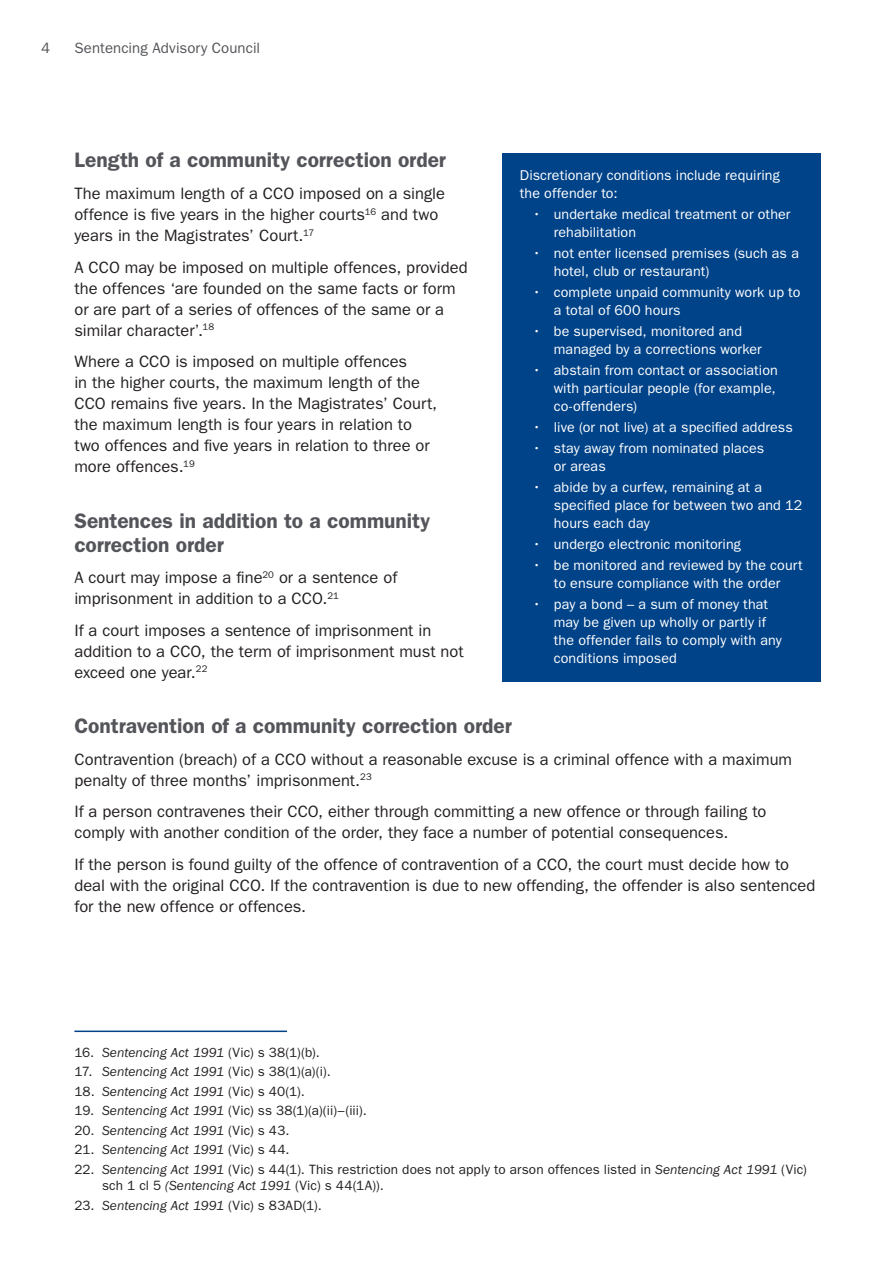
<style>
.page{position:relative;width:893px;height:1263px;background:#fff}
.page>*{position:absolute;margin:0;border:0;box-sizing:border-box;transform-origin:0 0}
.Heading_2{font:600 21px/24px "ITC Franklin Gothic Std";color:#54555a}
.Body{font:16.5px/21px "ITC Franklin Gothic Std";color:#231f20}
.t1{font:15px "ITC Franklin Gothic Std";letter-spacing:.005em;color:#54555a}
.Callout_Text{font:14.25px/18px "ITC Franklin Gothic Std";letter-spacing:.005em;color:#fff}
.Footnote{font:13.5px/16.5px "ITC Franklin Gothic Std";letter-spacing:.01em;color:#231f20}
.Footnote-2{font:italic 13.5px "ITC Franklin Gothic Std";color:#231f20}
.s1{font-style:italic}
.s2{font-style:normal}
</style>
<div class="page">
<div style="left:502px;top:153px;width:319px;height:528px;background:#004389"></div>
<hr style="left:74px;top:1030px;width:213px;height:2px;background:#004389">
<p class="t1" style="left:41px;top:39px;width:10px">4</p>
<p class="t1" style="left:74px;top:39px;width:187px">Sentencing Advisory Council</p>
<p class="Heading_2" style="left:74px;top:148px;width:373px">Length of a community correction order</p>
<p class="Body" style="left:74px;top:183px;width:372px">The maximum length of a CCO imposed on a single offence is five years in the higher courts<sup>16</sup> and two years in the Magistrates’ Court.<sup>17</sup></p>
<p class="Body" style="left:74px;top:256px;width:395px">A CCO may be imposed on multiple offences, provided the offences ‘are founded on the same facts or form or are part of a series of offences of the same or a similar character’.<sup>18</sup></p>
<p class="Body" style="left:74px;top:351px;width:364px">Where a CCO is imposed on multiple offences<br>in the higher courts, the maximum length of the CCO remains five years. In the Magistrates’ Court, the maximum length is four years in relation to two offences and five years in relation to three or more offences.<sup>19</sup></p>
<p class="Callout_Text" style="left:520px;top:167px;width:262px">Discretionary conditions include requiring the offender to:</p>
<p class="Callout_Text" style="left:554px;top:206px;width:238px;text-indent:-21px">• undertake medical treatment or other rehabilitation</p>
<p class="Callout_Text" style="left:554px;top:245px;width:247px;text-indent:-21px">• not enter licensed premises (such as a hotel, club or restaurant)</p>
<p class="Callout_Text" style="left:554px;top:284px;width:248px;text-indent:-21px">• complete unpaid community work up to a total of 600 hours</p>
<p class="Callout_Text" style="left:554px;top:323px;width:209px;text-indent:-21px">• be supervised, monitored and managed by a corrections worker</p>
<p class="Callout_Text" style="left:554px;top:362px;width:226px;text-indent:-21px">• abstain from contact or association with particular people (for example, co-offenders)</p>
<p class="Callout_Text" style="left:532px;top:419px;width:262px">• live (or not live) at a specified address</p>
<p class="Callout_Text" style="left:554px;top:440px;width:212px;text-indent:-21px">• stay away from nominated places or areas</p>
<p class="Callout_Text" style="left:554px;top:479px;width:250px;text-indent:-21px">• abide by a curfew, remaining at a specified place for between two and 12 hours each day</p>
<p class="Callout_Text" style="left:532px;top:536px;width:210px">• undergo electronic monitoring</p>
<p class="Callout_Text" style="left:532px;top:557px;width:272px;text-align:center">• be monitored and reviewed by the court to ensure compliance with the order</p>
<p class="Callout_Text" style="left:554px;top:596px;width:230px;text-indent:-21px">• pay a bond – a sum of money that may be given up wholly or partly if the offender fails to comply with any conditions imposed</p>
<p class="Heading_2" style="left:74px;top:508px;width:357px">Sentences in addition to a community correction order</p>
<p class="Body" style="left:74px;top:567px;width:324px">A court may impose a fine<sup>20</sup> or a sentence of imprisonment in addition to a CCO.<sup>21</sup></p>
<p class="Body" style="left:74px;top:619px;width:391px">If a court imposes a sentence of imprisonment in addition to a CCO, the term of imprisonment must not exceed one year.<sup>22</sup></p>
<p class="Heading_2" style="left:74px;top:714px;width:439px">Contravention of a community correction order</p>
<p class="Body" style="left:74px;top:748px;width:719px">Contravention (breach) of a CCO without a reasonable excuse is a criminal offence with a maximum penalty of three months’ imprisonment.<sup>23</sup></p>
<p class="Body" style="left:74px;top:801px;width:693px">If a person contravenes their CCO, either through committing a new offence or through failing to comply with another condition of the order, they face a number of potential consequences.</p>
<p class="Body" style="left:74px;top:853px;width:742px">If the person is found guilty of the offence of contravention of a CCO, the court must decide how to deal with the original CCO. If the contravention is due to new offending, the offender is also sentenced for the new offence or offences.</p>
<p class="Footnote" style="left:74px;top:1044px;width:247px">16. <span class="s1">Sentencing Act 1991</span> (Vic) s 38(1)(b).</p>
<p class="Footnote" style="left:74px;top:1063px;width:258px">17. <span class="s1">Sentencing Act 1991</span> (Vic) s 38(1)(a)(i).</p>
<p class="Footnote-2" style="left:74px;top:1084px;width:232px"><span class="s2">18.</span> Sentencing Act 1991 <span class="s2">(Vic) s 40(1).</span></p>
<p class="Footnote" style="left:74px;top:1102px;width:294px">19. <span class="s1">Sentencing Act 1991</span> (Vic) ss 38(1)(a)(ii)–(iii).</p>
<p class="Footnote-2" style="left:74px;top:1123px;width:217px"><span class="s2">20.</span> Sentencing Act 1991 <span class="s2">(Vic) s 43.</span></p>
<p class="Footnote-2" style="left:74px;top:1142px;width:217px"><span class="s2">21.</span> Sentencing Act 1991 <span class="s2">(Vic) s 44.</span></p>
<p class="Footnote" style="left:102px;top:1161px;width:706px;text-indent:-28px">22. <span class="s1">Sentencing Act 1991</span> (Vic) s 44(1). This restriction does not apply to arson offences listed in <span class="s1">Sentencing Act 1991</span> (Vic) sch 1 cl 5 <span class="s1">(Sentencing Act 1991</span> (Vic) s 44(1A)).</p>
<p class="Footnote" style="left:74px;top:1197px;width:249px">23. <span class="s1">Sentencing Act 1991</span> (Vic) s 83AD(1).</p>
</div>
